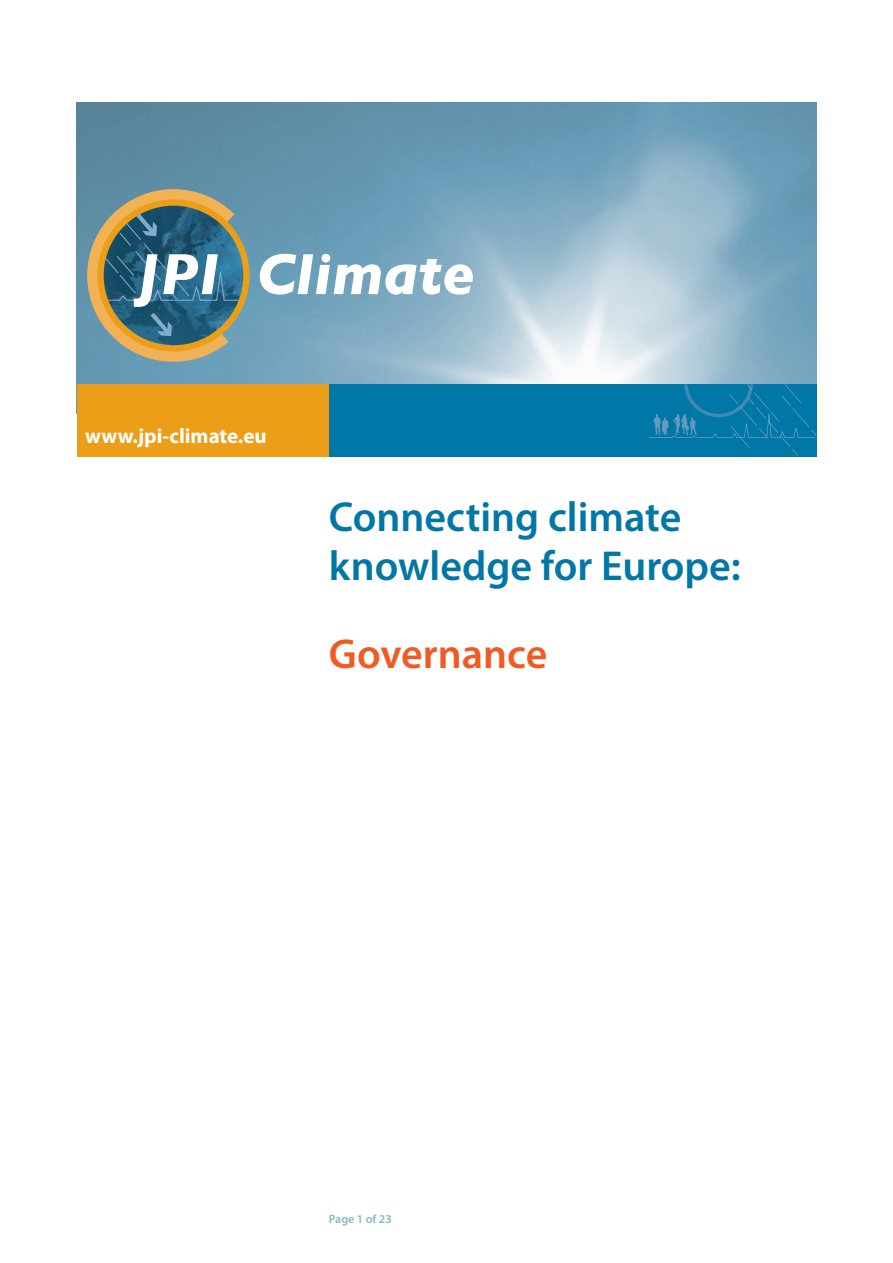
<style>
.page{position:relative;width:893px;height:1263px;background:#fff}
.page>*{position:absolute;margin:0;border:0;box-sizing:border-box;transform-origin:0 0}
.t1{font:italic 700 58.8px "Gill Sans";color:#fff}
.head{font:600 42px/48.8px "Myriad Pro";color:#0077a6}
.orange_header{font:600 42px "Myriad Pro";color:#f15a22}
.t2{font:700 21px "Myriad Pro";color:#fff}
.page_number{font:600 12px "Myriad Pro";color:#86b7bf}
</style>
<div class="page">
<img style="left:77px;top:102px;width:739px;height:282px">
<svg style="left:87px;top:189px;width:156px;height:173px;background:#5d7c7c"></svg>
<div style="left:97px;top:199px;width:153px;height:152px;border:6px solid #ed9e19;border-radius:50%"></div>
<div style="left:77px;top:384px;width:739px;height:73px;background:#ed9e19"></div>
<div style="left:329px;top:384px;width:487px;height:73px;background:#0077a6"></div>
<svg style="left:649px;top:384px;width:167px;height:72px"></svg>
<p class="t1" style="left:137px;top:240px;width:339px">JPI Climate</p>
<p class="t2" style="left:85px;top:423px;width:183px">www.jpi-climate.eu</p>
<p class="head" style="left:329px;top:492px;width:413px">Connecting climate knowledge for Europe:</p>
<p class="orange_header" style="left:329px;top:627px;width:220px">Governance</p>
<p class="page_number" style="left:329px;top:1211px;width:64px">Page 1 of 23</p>
</div>
